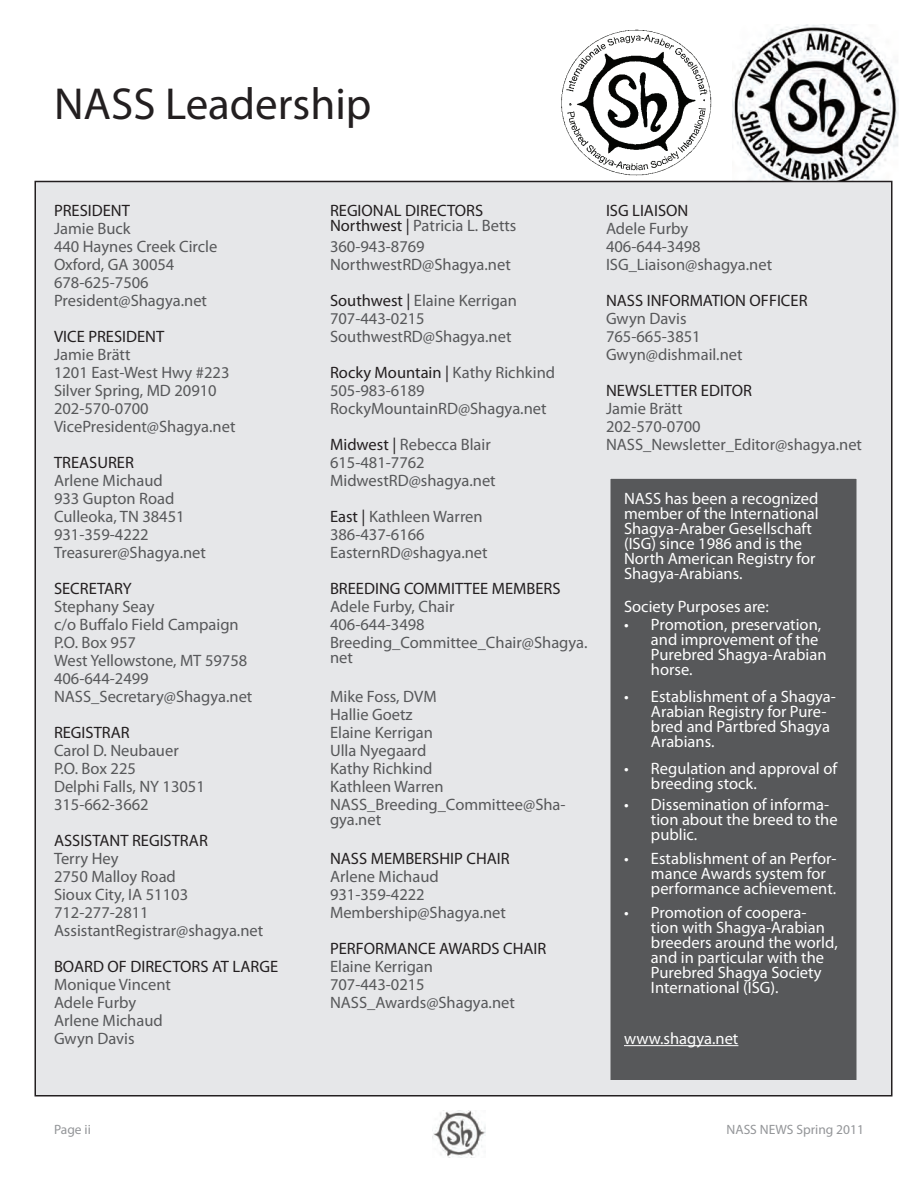
<style>
.page{position:relative;width:918px;height:1188px;background:#fff}
.page>*{position:absolute;margin:0;border:0;box-sizing:border-box;transform-origin:0 0}
.t1{font:45px "Myriad Pro";color:#231f20}
.t2{font:16.5px/18px "Myriad Pro";color:#57585a}
.t3{font:16.5px/15px "Myriad Pro";color:#fff}
.t4{font:16.5px/15px "Myriad Pro";color:#231f20}
.t5{font:13.5px "Myriad Pro";color:#939598}
.s1{color:#57585a}
.s2{color:#231f20}
</style>
<div class="page">
<img style="left:432px;top:1111px;width:54px;height:46px">
<img style="left:732px;top:24px;width:166px;height:158px">
<img style="left:559px;top:29px;width:166px;height:152px">
<div style="left:35px;top:181px;width:857px;height:915px;background:#e6e7e9"></div>
<div style="left:608px;top:476px;width:252px;height:607px;background:#57585a"></div>
<hr style="left:624px;top:1045px;width:114px;height:1px;background:#fff">
<div style="left:604px;top:473px;width:258px;height:613px;border:6px solid #e6e7e9"></div>
<h1 class="t1" style="left:54px;top:76px;width:319px">NASS Leadership</h1>
<p class="t4" style="left:54px;top:203px;width:78px">PRESIDENT</p>
<p class="t2" style="left:54px;top:219px;width:165px">Jamie Buck<br>440 Haynes Creek Circle<br>Oxford, GA 30054<br>678-625-7506<br>President@Shagya.net</p>
<p class="t4" style="left:54px;top:329px;width:112px">VICE PRESIDENT</p>
<p class="t2" style="left:54px;top:345px;width:183px">Jamie Brätt<br>1201 East-West Hwy #223<br>Silver Spring, MD 20910<br>202-570-0700<br>VicePresident@Shagya.net</p>
<p class="t4" style="left:54px;top:455px;width:81px">TREASURER</p>
<p class="t2" style="left:54px;top:471px;width:154px">Arlene Michaud<br>933 Gupton Road<br>Culleoka, TN 38451<br>931-359-4222<br>Treasurer@Shagya.net</p>
<p class="t4" style="left:54px;top:581px;width:79px">SECRETARY</p>
<p class="t2" style="left:54px;top:597px;width:200px">Stephany Seay<br>c/o Buffalo Field Campaign<br>P.O. Box 957<br>West Yellowstone, MT 59758<br>406-644-2499<br>NASS_Secretary@Shagya.net</p>
<p class="t4" style="left:54px;top:725px;width:77px">REGISTRAR</p>
<p class="t2" style="left:54px;top:741px;width:152px">Carol D. Neubauer<br>P.O. Box 225<br>Delphi Falls, NY 13051<br>315-662-3662</p>
<p class="t4" style="left:54px;top:833px;width:155px">ASSISTANT REGISTRAR</p>
<p class="t2" style="left:54px;top:849px;width:211px">Terry Hey<br>2750 Malloy Road<br>Sioux City, IA 51103<br>712-277-2811<br>AssistantRegistrar@shagya.net</p>
<p class="t4" style="left:54px;top:959px;width:226px">BOARD OF DIRECTORS AT LARGE</p>
<p class="t2" style="left:54px;top:975px;width:119px">Monique Vincent<br>Adele Furby<br>Arlene Michaud<br>Gwyn Davis</p>
<p class="t4" style="left:330px;top:203px;width:188px">REGIONAL DIRECTORS<br>Northwest | <span class="s1">Patricia L. Betts</span></p>
<p class="t2" style="left:330px;top:237px;width:182px">360-943-8769<br>NorthwestRD@Shagya.net</p>
<p class="t2" style="left:330px;top:291px;width:189px"><span class="s2">Southwest |</span> Elaine Kerrigan<br>707-443-0215<br>SouthwestRD@Shagya.net</p>
<p class="t2" style="left:330px;top:363px;width:227px"><span class="s2">Rocky Mountain |</span> Kathy Richkind<br>505-983-6189<br>RockyMountainRD@Shagya.net</p>
<p class="t2" style="left:330px;top:435px;width:167px"><span class="s2">Midwest |</span> Rebecca Blair<br>615-481-7762<br>MidwestRD@shagya.net</p>
<p class="t2" style="left:330px;top:507px;width:159px"><span class="s2">East |</span> Kathleen Warren<br>386-437-6166<br>EasternRD@shagya.net</p>
<p class="t4" style="left:330px;top:581px;width:232px">BREEDING COMMITTEE MEMBERS</p>
<p class="t2" style="left:330px;top:597px;width:259px">Adele Furby, Chair<br>406-644-3498<br>Breeding_Committee_Chair@Shagya.</p>
<p class="t2" style="left:330px;top:648px;width:24px">net</p>
<p class="t2" style="left:330px;top:687px;width:237px">Mike Foss, DVM<br>Hallie Goetz<br>Elaine Kerrigan<br>Ulla Nyegaard<br>Kathy Richkind<br>Kathleen Warren<br>NASS_Breeding_Committee@Sha-</p>
<p class="t2" style="left:330px;top:810px;width:53px">gya.net</p>
<p class="t4" style="left:330px;top:851px;width:181px">NASS MEMBERSHIP CHAIR</p>
<p class="t2" style="left:330px;top:867px;width:177px">Arlene Michaud<br>931-359-4222<br>Membership@Shagya.net</p>
<p class="t4" style="left:330px;top:941px;width:218px">PERFORMANCE AWARDS CHAIR</p>
<p class="t2" style="left:330px;top:957px;width:186px">Elaine Kerrigan<br>707-443-0215<br>NASS_Awards@Shagya.net</p>
<p class="t4" style="left:606px;top:203px;width:84px">ISG LIAISON</p>
<p class="t2" style="left:606px;top:219px;width:168px">Adele Furby<br>406-644-3498<br>ISG_Liaison@shagya.net</p>
<p class="t4" style="left:606px;top:293px;width:203px">NASS INFORMATION OFFICER</p>
<p class="t2" style="left:606px;top:309px;width:138px">Gwyn Davis<br>765-665-3851<br>Gwyn@dishmail.net</p>
<p class="t4" style="left:606px;top:383px;width:147px">NEWSLETTER EDITOR</p>
<p class="t2" style="left:606px;top:399px;width:258px">Jamie Brätt<br>202-570-0700<br>NASS_Newsletter_Editor@shagya.net</p>
<p class="t3" style="left:624px;top:491px;width:196px">NASS has been a recognized member of the International<br>Shagya-Araber Gesellschaft (ISG) since 1986 and is the<br>North American Registry for<br>Shagya-Arabians.</p>
<p class="t3" style="left:624px;top:599px;width:146px">Society Purposes are:</p>
<p class="t3" style="left:651px;top:617px;width:177px;text-indent:-27px">• Promotion, preservation, and improvement of the<br>Purebred Shagya-Arabian horse.</p>
<p class="t3" style="left:651px;top:689px;width:186px;text-indent:-27px">• Establishment of a Shagya-<br>Arabian Registry for Pure&shy;bred and Partbred Shagya<br>Arabians.</p>
<p class="t3" style="left:651px;top:761px;width:188px;text-indent:-27px">• Regulation and approval of breeding stock.</p>
<p class="t3" style="left:651px;top:797px;width:188px;text-indent:-27px">• Dissemination of informa&shy;tion about the breed to the public.</p>
<p class="t3" style="left:651px;top:851px;width:187px;text-indent:-27px">• Establishment of an Perfor&shy;mance Awards system for performance achievement.</p>
<p class="t3" style="left:651px;top:905px;width:188px;text-indent:-27px">• Promotion of coopera&shy;tion with Shagya-Arabian breeders around the world, and in particular with the<br>Purebred Shagya Society<br>International (ISG).</p>
<p class="t3" style="left:624px;top:1031px;width:116px">www.shagya.net</p>
<p class="t5" style="left:54px;top:1121px;width:38px">Page ii</p>
<p class="t5" style="left:727px;top:1121px;width:139px">NASS NEWS Spring 2011</p>
</div>
